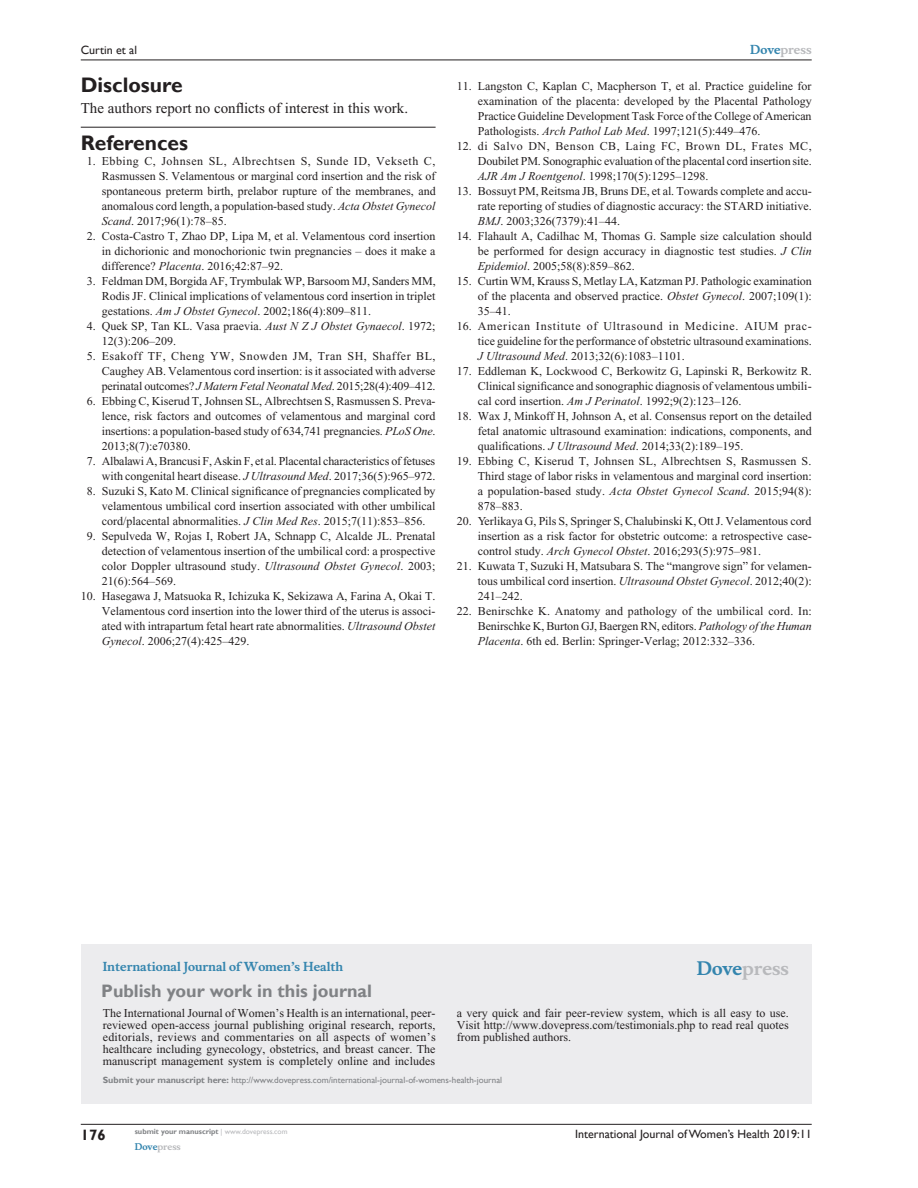
<style>
.page{position:relative;width:918px;height:1188px;background:#fff}
.page>*{position:absolute;margin:0;border:0;box-sizing:border-box;transform-origin:0 0}
.RefH{font:700 21px "Gill Sans";color:#231f20}
.t1{font:700 18px "Gill Sans";color:#808285}
.t2{font:700 18px "Musee";color:#b8b9bc}
.TxF{font:15px "Times New Roman";color:#231f20}
.t3{font:700 15px "Gill Sans";color:#231f20}
.RefNL2{font:12px/15px "Times New Roman";color:#231f20;text-align:justify}
.t4{font:12px "Gill Sans";color:#231f20}
.t5{font:700 12px "Musee";color:#3485ae}
.t6{font:700 12px "Musee";color:#b8b9bc}
.t7{font:9px "Gill Sans";color:#808285}
.t8{font:700 9px "Musee";color:#b8b9bc}
.t9{font:700 7.5px "Gill Sans";color:#808285}
.s1{font-style:italic}
.s2{color:#3485ae}
.s3{font-weight:700}
.s4{font-weight:400;color:#b8b9bc}
</style>
<div class="page">
<div style="left:81px;top:944px;width:731px;height:159px;background:#ececee"></div>
<hr style="left:81px;top:1124px;width:731px;height:1px;background:#231f20">
<hr style="left:81px;top:60px;width:731px;height:1px;background:#231f20">
<hr style="left:81px;top:127px;width:355px;height:1px;background:#231f20">
<p class="t4" style="left:81px;top:43px;width:58px">Curtin et al</p>
<h1 class="RefH" style="left:81px;top:73px;width:103px">Disclosure</h1>
<p class="TxF" style="left:81px;top:100px;width:329px">The authors report no conflicts of interest in this work.</p>
<p class="RefH" style="left:81px;top:131px;width:109px">References</p>
<p class="RefNL2" style="left:102px;top:154px;width:336px;text-indent:-15px">1. Ebbing C, Johnsen SL, Albrechtsen S, Sunde ID, Vekseth C, Rasmussen S. Velamentous or marginal cord insertion and the risk of spontaneous preterm birth, prelabor rupture of the membranes, and anomalous cord length, a population-based study. <span class="s1">Acta Obstet Gynecol Scand</span>. 2017;96(1):78–85.</p>
<p class="RefNL2" style="left:102px;top:229px;width:335px;text-indent:-15px">2. Costa-Castro T, Zhao DP, Lipa M, et al. Velamentous cord insertion in dichorionic and monochorionic twin pregnancies – does it make a difference? <span class="s1">Placenta</span>. 2016;42:87–92.</p>
<p class="RefNL2" style="left:102px;top:274px;width:335px;text-indent:-15px">3. Feldman DM, Borgida AF, Trymbulak WP, Barsoom MJ, Sanders MM, Rodis JF. Clinical implications of velamentous cord insertion in triplet gestations. <span class="s1">Am J Obstet Gynecol</span>. 2002;186(4):809–811.</p>
<p class="RefNL2" style="left:102px;top:319px;width:335px;text-indent:-15px">4. Quek SP, Tan KL. Vasa praevia. <span class="s1">Aust N Z J Obstet Gynaecol</span>. 1972;<br>12(3):206–209.</p>
<p class="RefNL2" style="left:102px;top:349px;width:335px;text-indent:-15px">5. Esakoff TF, Cheng YW, Snowden JM, Tran SH, Shaffer BL, Caughey AB. Velamentous cord insertion: is it associated with adverse perinatal outcomes? <span class="s1">J Matern Fetal Neonatal Med</span>. 2015;28(4):409–412.</p>
<p class="RefNL2" style="left:102px;top:394px;width:335px;text-indent:-15px">6. Ebbing C, Kiserud T, Johnsen SL, Albrechtsen S, Rasmussen S. Preva&shy;lence, risk factors and outcomes of velamentous and marginal cord insertions: a population-based study of 634,741 pregnancies. <span class="s1">PLoS One</span>.<br>2013;8(7):e70380.</p>
<p class="RefNL2" style="left:87px;top:454px;width:350px;text-align:right">7. Albalawi A, Brancusi F, Askin F, et al. Placental characteristics of fetuses with congenital heart disease. <span class="s1">J Ultrasound Med</span>. 2017;36(5):965–972.</p>
<p class="RefNL2" style="left:102px;top:484px;width:335px;text-indent:-15px">8. Suzuki S, Kato M. Clinical significance of pregnancies complicated by velamentous umbilical cord insertion associated with other umbilical cord/placental abnormalities. <span class="s1">J Clin Med Res</span>. 2015;7(11):853–856.</p>
<p class="RefNL2" style="left:102px;top:529px;width:335px;text-indent:-15px">9. Sepulveda W, Rojas I, Robert JA, Schnapp C, Alcalde JL. Prenatal detection of velamentous insertion of the umbilical cord: a prospective color Doppler ultrasound study. <span class="s1">Ultrasound Obstet Gynecol</span>. 2003; 21(6):564–569.</p>
<p class="RefNL2" style="left:102px;top:589px;width:335px;text-indent:-21px">10. Hasegawa J, Matsuoka R, Ichizuka K, Sekizawa A, Farina A, Okai T.<br>Velamentous cord insertion into the lower third of the uterus is associ&shy;ated with intrapartum fetal heart rate abnormalities. <span class="s1">Ultrasound Obstet Gynecol</span>. 2006;27(4):425–429.</p>
<p class="t6" style="left:750px;top:43px;width:63px"><span class="s2">Dove</span>press</p>
<p class="RefNL2" style="left:478px;top:79px;width:335px;text-indent:-21px">11. Langston C, Kaplan C, Macpherson T, et al. Practice guideline for examination of the placenta: developed by the Placental Pathology Practice Guideline Development Task Force of the College of American Pathologists. <span class="s1">Arch Pathol Lab Med</span>. 1997;121(5):449–476.</p>
<p class="RefNL2" style="left:478px;top:139px;width:335px;text-indent:-21px">12. di Salvo DN, Benson CB, Laing FC, Brown DL, Frates MC, Doubilet PM. Sonographic evaluation of the placental cord insertion site.<br><span class="s1">AJR Am J Roentgenol</span>. 1998;170(5):1295–1298.</p>
<p class="RefNL2" style="left:478px;top:184px;width:335px;text-indent:-21px">13. Bossuyt PM, Reitsma JB, Bruns DE, et al. Towards complete and accu&shy;rate reporting of studies of diagnostic accuracy: the STARD initiative.<br><span class="s1">BMJ</span>. 2003;326(7379):41–44.</p>
<p class="RefNL2" style="left:478px;top:229px;width:335px;text-indent:-21px">14. Flahault A, Cadilhac M, Thomas G. Sample size calculation should be performed for design accuracy in diagnostic test studies. <span class="s1">J Clin Epidemiol</span>. 2005;58(8):859–862.</p>
<p class="RefNL2" style="left:478px;top:274px;width:335px;text-indent:-21px">15. Curtin WM, Krauss S, Metlay LA, Katzman PJ. Pathologic examination of the placenta and observed practice. <span class="s1">Obstet Gynecol</span>. 2007;109(1):<br>35–41.</p>
<p class="RefNL2" style="left:478px;top:319px;width:335px;text-indent:-21px">16. American Institute of Ultrasound in Medicine. AIUM prac&shy;tice guideline for the performance of obstetric ultrasound examinations.<br><span class="s1">J Ultrasound Med</span>. 2013;32(6):1083–1101.</p>
<p class="RefNL2" style="left:478px;top:364px;width:335px;text-indent:-21px">17. Eddleman K, Lockwood C, Berkowitz G, Lapinski R, Berkowitz R.<br>Clinical significance and sonographic diagnosis of velamentous umbili&shy;cal cord insertion. <span class="s1">Am J Perinatol</span>. 1992;9(2):123–126.</p>
<p class="RefNL2" style="left:478px;top:409px;width:335px;text-indent:-21px">18. Wax J, Minkoff H, Johnson A, et al. Consensus report on the detailed fetal anatomic ultrasound examination: indications, components, and qualifications. <span class="s1">J Ultrasound Med</span>. 2014;33(2):189–195.</p>
<p class="RefNL2" style="left:478px;top:454px;width:335px;text-indent:-21px">19. Ebbing C, Kiserud T, Johnsen SL, Albrechtsen S, Rasmussen S.<br>Third stage of labor risks in velamentous and marginal cord insertion: a population-based study. <span class="s1">Acta Obstet Gynecol Scand</span>. 2015;94(8):<br>878–883.</p>
<p class="RefNL2" style="left:478px;top:514px;width:335px;text-indent:-21px">20. Yerlikaya G, Pils S, Springer S, Chalubinski K, Ott J. Velamentous cord insertion as a risk factor for obstetric outcome: a retrospective case&shy;control study. <span class="s1">Arch Gynecol Obstet</span>. 2016;293(5):975–981.</p>
<p class="RefNL2" style="left:478px;top:559px;width:335px;text-indent:-21px">21. Kuwata T, Suzuki H, Matsubara S. The “mangrove sign” for velamen&shy;tous umbilical cord insertion. <span class="s1">Ultrasound Obstet Gynecol</span>. 2012;40(2):<br>241–242.</p>
<p class="RefNL2" style="left:478px;top:604px;width:336px;text-indent:-21px">22. Benirschke K. Anatomy and pathology of the umbilical cord. In:<br>Benirschke K, Burton GJ, Baergen RN, editors. <span class="s1">Pathology of the Human Placenta</span>. 6th ed. Berlin: Springer-Verlag; 2012:332–336.</p>
<p class="t5" style="left:103px;top:959px;width:242px">International Journal of Women’s Health</p>
<h2 class="t1" style="left:101px;top:980px;width:272px">Publish your work in this journal</h2>
<h2 class="t2" style="left:697px;top:958px;width:94px"><span class="s2">Dove</span>press</h2>
<p class="RefNL2" style="left:103px;top:1007px;width:334px;line-height:12px">The International Journal of Women’s Health is an international, peer&shy;reviewed open-access journal publishing original research, reports, editorials, reviews and commentaries on all aspects of women’s healthcare including gynecology, obstetrics, and breast cancer. The manuscript management system is completely online and includes</p>
<p class="RefNL2" style="left:457px;top:1007px;width:333px;line-height:12px">a very quick and fair peer-review system, which is all easy to use.<br>Visit http://www.dovepress.com/testimonials.php to read real quotes from published authors.</p>
<p class="t7" style="left:103px;top:1075px;width:401px"><span class="s3">Submit your manuscript here:</span> http://www.dovepress.com/international-journal-of-womens-health-journal</p>
<p class="t3" style="left:81px;top:1126px;width:26px">176</p>
<p class="t9" style="left:135px;top:1127px;width:154px">submit your manuscript <span class="s4">| www.dovepress.com</span></p>
<p class="t8" style="left:135px;top:1141px;width:48px"><span class="s2">Dove</span>press</p>
<p class="t4" style="left:575px;top:1127px;width:238px">International Journal of Women’s Health 2019:11</p>
</div>
